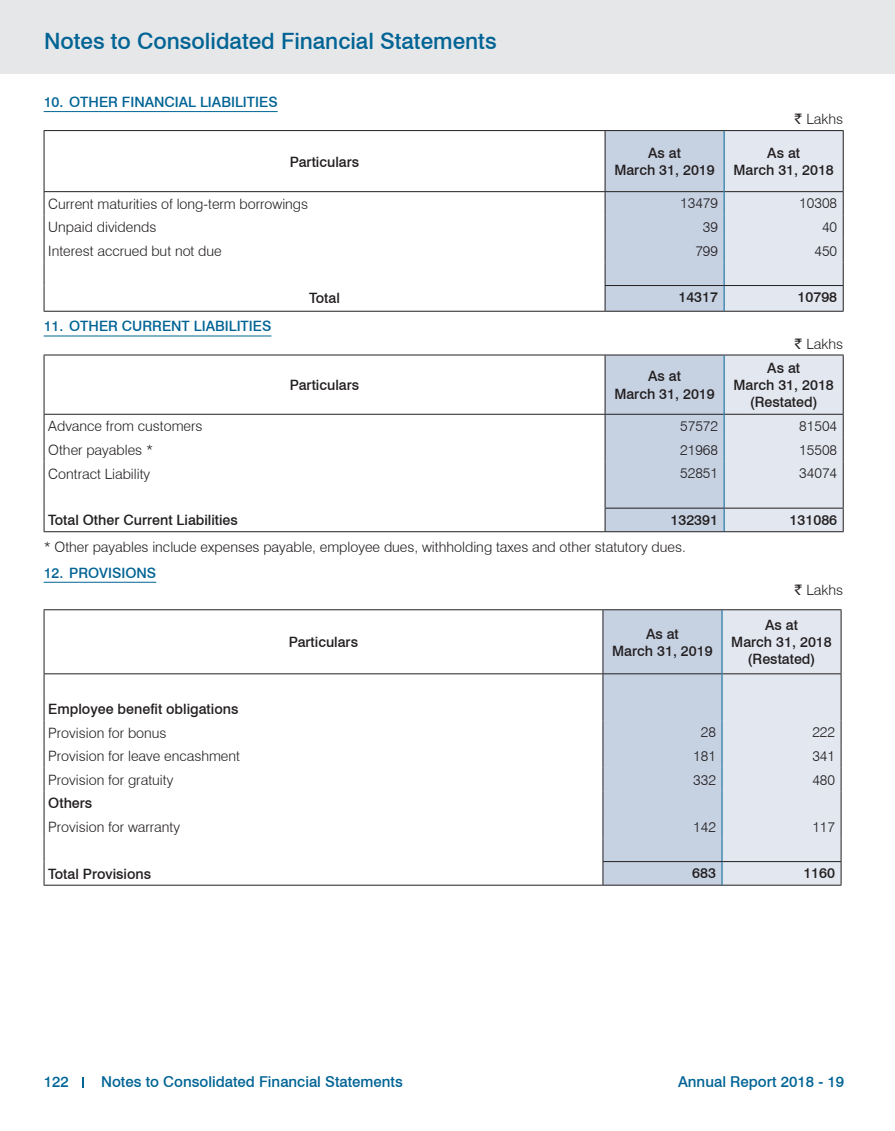
<style>
.page{position:relative;width:895px;height:1131px;background:#fff}
.page>*{position:absolute;margin:0;border:0;box-sizing:border-box;transform-origin:0 0}
.t1{font:500 22.5px "Swiss 721 BT";color:#016495}
.t2{font:500 15px "Swiss 721 BT";color:#016495}
.t3{font:300 14.25px "Swiss 721 BT";color:#231f20}
.t4{font:500 14.25px/17.1px "Swiss 721 BT";color:#231f20;text-align:center}
.t5{font:500 14.25px "Swiss 721 BT";color:#016495}
.s1{font-family:"Rupee Foradian";font-weight:400}
</style>
<div class="page">
<div style="left:0;top:0;width:895px;height:74px;background:#e6e7e9"></div>
<hr style="left:44px;top:111px;width:234px;height:1px;background:#016495">
<hr style="left:44px;top:336px;width:227px;height:1px;background:#016495">
<hr style="left:44px;top:582px;width:112px;height:1px;background:#016495">
<hr style="left:44px;top:130px;width:561px;height:1px;background:#231f20">
<hr style="left:44px;top:131px;width:1px;height:60px;background:#231f20">
<hr style="left:44px;top:191px;width:561px;height:1px;background:#231f20">
<svg style="left:44px;top:192px;width:1px;height:119px"></svg>
<hr style="left:44px;top:311px;width:561px;height:1px;background:#231f20">
<hr style="left:605px;top:130px;width:119px;height:1px;background:#231f20">
<hr style="left:724px;top:130px;width:119px;height:1px;background:#231f20">
<hr style="left:605px;top:311px;width:238px;height:1px;background:#231f20">
<svg style="left:605px;top:131px;width:239px;height:180px;background:#cfd7e4"></svg>
<hr style="left:44px;top:355px;width:561px;height:1px;background:#231f20">
<hr style="left:44px;top:355px;width:1px;height:59px;background:#231f20">
<hr style="left:44px;top:414px;width:561px;height:1px;background:#231f20">
<svg style="left:44px;top:415px;width:1px;height:116px"></svg>
<hr style="left:44px;top:531px;width:561px;height:1px;background:#231f20">
<svg style="left:605px;top:355px;width:239px;height:177px;background:#ced6e3"></svg>
<hr style="left:44px;top:609px;width:559px;height:1px;background:#231f20">
<hr style="left:44px;top:610px;width:1px;height:63px;background:#231f20">
<hr style="left:44px;top:673px;width:559px;height:1px;background:#231f20">
<svg style="left:44px;top:674px;width:1px;height:211px"></svg>
<hr style="left:44px;top:885px;width:559px;height:1px;background:#231f20">
<hr style="left:603px;top:609px;width:119px;height:1px;background:#231f20">
<hr style="left:722px;top:609px;width:119px;height:1px;background:#231f20">
<hr style="left:603px;top:885px;width:238px;height:1px;background:#231f20">
<svg style="left:602px;top:610px;width:240px;height:275px;background:#ccd4e0"></svg>
<h1 class="t1" style="left:44px;top:27px;width:454px">Notes to Consolidated Financial Statements</h1>
<p class="t5" style="left:44px;top:93px;width:235px">10. OTHER FINANCIAL LIABILITIES</p>
<p class="t3" style="left:795px;top:110px;width:50px"><span class="s1">`</span> Lakhs</p>
<p class="t4" style="left:290px;top:153px;width:71px">Particulars</p>
<p class="t4" style="left:614px;top:144px;width:102px">As at<br>March 31, 2019</p>
<p class="t4" style="left:733px;top:144px;width:102px">As at<br>March 31, 2018</p>
<p class="t3" style="left:48px;top:195px;width:261px">Current maturities of long-term borrowings</p>
<p class="t3" style="left:680px;top:195px;width:39px">13479</p>
<p class="t3" style="left:799px;top:195px;width:39px">10308</p>
<p class="t3" style="left:48px;top:219px;width:110px">Unpaid dividends</p>
<p class="t3" style="left:703px;top:218px;width:17px">39</p>
<p class="t3" style="left:822px;top:218px;width:17px">40</p>
<p class="t3" style="left:48px;top:242px;width:175px">Interest accrued but not due</p>
<p class="t3" style="left:695px;top:242px;width:24px">799</p>
<p class="t3" style="left:814px;top:242px;width:24px">450</p>
<p class="t4" style="left:309px;top:289px;width:32px">Total</p>
<p class="t4" style="left:678px;top:289px;width:41px">14317</p>
<p class="t4" style="left:797px;top:289px;width:41px">10798</p>
<p class="t5" style="left:44px;top:318px;width:229px">11. OTHER CURRENT LIABILITIES</p>
<p class="t3" style="left:795px;top:335px;width:50px"><span class="s1">`</span> Lakhs</p>
<p class="t4" style="left:290px;top:376px;width:71px">Particulars</p>
<p class="t4" style="left:614px;top:368px;width:102px">As at<br>March 31, 2019</p>
<p class="t4" style="left:733px;top:359px;width:102px">As at<br>March 31, 2018 (Restated)</p>
<p class="t3" style="left:48px;top:418px;width:156px">Advance from customers</p>
<p class="t3" style="left:680px;top:417px;width:39px">57572</p>
<p class="t3" style="left:799px;top:417px;width:39px">81504</p>
<p class="t3" style="left:48px;top:441px;width:106px">Other payables *</p>
<p class="t3" style="left:680px;top:441px;width:39px">21968</p>
<p class="t3" style="left:799px;top:441px;width:39px">15508</p>
<p class="t3" style="left:48px;top:465px;width:103px">Contract Liability</p>
<p class="t3" style="left:680px;top:464px;width:39px">52851</p>
<p class="t3" style="left:799px;top:464px;width:39px">34074</p>
<p class="t4" style="left:48px;top:511px;width:191px">Total Other Current Liabilities</p>
<p class="t4" style="left:670px;top:511px;width:49px">132391</p>
<p class="t4" style="left:789px;top:511px;width:49px">131086</p>
<p class="t3" style="left:44px;top:538px;width:644px">* Other payables include expenses payable, employee dues, withholding taxes and other statutory dues.</p>
<p class="t5" style="left:44px;top:564px;width:114px">12. PROVISIONS</p>
<p class="t3" style="left:795px;top:581px;width:50px"><span class="s1">`</span> Lakhs</p>
<p class="t4" style="left:289px;top:633px;width:71px">Particulars</p>
<p class="t4" style="left:612px;top:625px;width:102px">As at<br>March 31, 2019</p>
<p class="t4" style="left:731px;top:616px;width:102px">As at<br>March 31, 2018 (Restated)</p>
<p class="t4" style="left:48px;top:700px;width:192px">Employee benefit obligations</p>
<p class="t3" style="left:48px;top:724px;width:120px">Provision for bonus</p>
<p class="t3" style="left:701px;top:723px;width:17px">28</p>
<p class="t3" style="left:812px;top:723px;width:24px">222</p>
<p class="t3" style="left:48px;top:747px;width:193px">Provision for leave encashment</p>
<p class="t3" style="left:693px;top:747px;width:24px">181</p>
<p class="t3" style="left:812px;top:747px;width:24px">341</p>
<p class="t3" style="left:48px;top:771px;width:127px">Provision for gratuity</p>
<p class="t3" style="left:693px;top:771px;width:24px">332</p>
<p class="t3" style="left:812px;top:771px;width:24px">480</p>
<p class="t4" style="left:48px;top:795px;width:46px">Others</p>
<p class="t3" style="left:48px;top:818px;width:133px">Provision for warranty</p>
<p class="t3" style="left:693px;top:818px;width:24px">142</p>
<p class="t3" style="left:812px;top:818px;width:24px">117</p>
<p class="t4" style="left:48px;top:865px;width:104px">Total Provisions</p>
<p class="t4" style="left:692px;top:864px;width:25px">683</p>
<p class="t4" style="left:803px;top:864px;width:33px">1160</p>
<p class="t2" style="left:44px;top:1073px;width:27px">122</p>
<p class="t2" style="left:101px;top:1073px;width:303px">Notes to Consolidated Financial Statements</p>
<p class="t2" style="left:678px;top:1073px;width:167px">Annual Report 2018 - 19</p>
</div>
